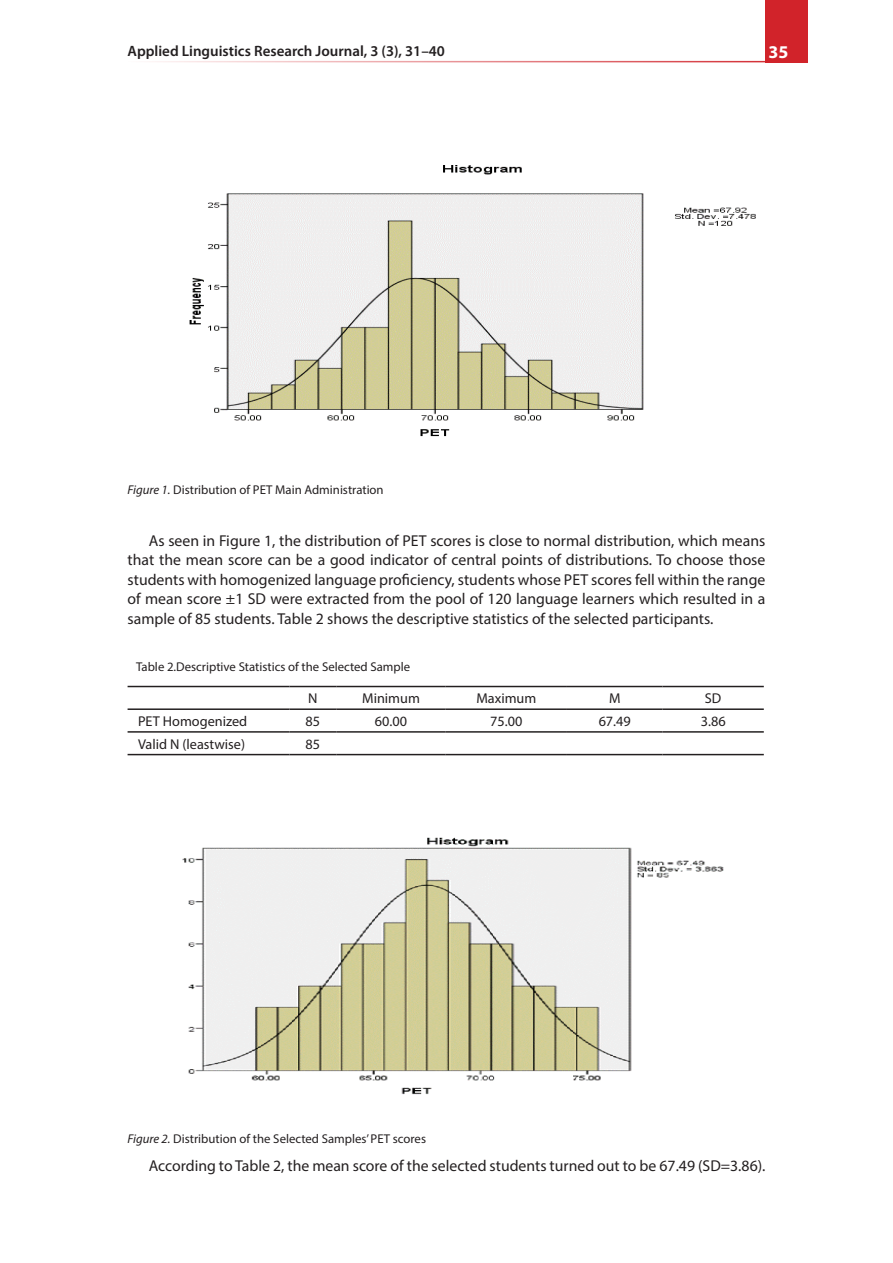
<style>
.page{position:relative;width:893px;height:1263px;background:#fff}
.page>*{position:absolute;margin:0;border:0;box-sizing:border-box;transform-origin:0 0}
.t1{font:700 18px "Myriad Pro";color:#fff}
.ANA_METIN{font:15.75px/19.5px "Myriad Pro";color:#231f20;text-align:justify}
.t2{font:600 15px "Myriad Pro";color:#231f20}
.t3{font:14.25px "Myriad Pro";color:#231f20}
.FIGUR_YAZISI{font:12.75px "Myriad Pro";color:#231f20}
.TABLO_BASLIGI{font:12.75px "Myriad Pro";color:#231f20}
.s1{font-style:italic}
</style>
<div class="page">
<div style="left:765px;top:0;width:43px;height:62px;background:#d1232a"></div>
<hr style="left:128px;top:61px;width:680px;height:1px;background:#d1232a">
<img style="left:189px;top:165px;width:567px;height:272px">
<svg style="left:128px;top:687px;width:636px;height:67px"></svg>
<hr style="left:128px;top:686px;width:161px;height:1px;background:#231f20">
<hr style="left:289px;top:686px;width:47px;height:1px;background:#231f20">
<hr style="left:336px;top:686px;width:110px;height:1px;background:#231f20">
<hr style="left:446px;top:686px;width:121px;height:1px;background:#231f20">
<hr style="left:567px;top:686px;width:96px;height:1px;background:#231f20">
<hr style="left:663px;top:686px;width:101px;height:1px;background:#231f20">
<hr style="left:128px;top:708px;width:161px;height:2px;background:#231f20">
<hr style="left:289px;top:708px;width:47px;height:2px;background:#231f20">
<hr style="left:336px;top:708px;width:110px;height:2px;background:#231f20">
<hr style="left:446px;top:708px;width:121px;height:2px;background:#231f20">
<hr style="left:567px;top:708px;width:96px;height:2px;background:#231f20">
<hr style="left:663px;top:708px;width:101px;height:2px;background:#231f20">
<hr style="left:128px;top:731px;width:161px;height:2px;background:#231f20">
<hr style="left:289px;top:731px;width:47px;height:2px;background:#231f20">
<hr style="left:336px;top:731px;width:110px;height:2px;background:#231f20">
<hr style="left:446px;top:731px;width:121px;height:2px;background:#231f20">
<hr style="left:567px;top:731px;width:96px;height:2px;background:#231f20">
<hr style="left:663px;top:731px;width:101px;height:2px;background:#231f20">
<hr style="left:128px;top:754px;width:161px;height:1px;background:#231f20">
<hr style="left:289px;top:754px;width:47px;height:1px;background:#231f20">
<hr style="left:336px;top:754px;width:110px;height:1px;background:#231f20">
<hr style="left:446px;top:754px;width:121px;height:1px;background:#231f20">
<hr style="left:567px;top:754px;width:96px;height:1px;background:#231f20">
<hr style="left:663px;top:754px;width:101px;height:1px;background:#231f20">
<img style="left:182px;top:837px;width:542px;height:258px">
<p class="t2" style="left:128px;top:41px;width:319px">Applied Linguistics Research Journal, 3 (3), 31–40</p>
<p class="t1" style="left:768px;top:40px;width:21px">35</p>
<p class="FIGUR_YAZISI" style="left:128px;top:482px;width:258px"><span class="s1">Figure 1.</span> Distribution of PET Main Administration</p>
<p class="ANA_METIN" style="left:128px;top:530px;width:639px;text-indent:21px">As seen in Figure 1, the distribution of PET scores is close to normal distribution, which means that the mean score can be a good indicator of central points of distributions. To choose those students with homogenized language proficiency, students whose PET scores fell within the range of mean score ±1 SD were extracted from the pool of 120 language learners which resulted in a sample of 85 students. Table 2 shows the descriptive statistics of the selected participants.</p>
<p class="TABLO_BASLIGI" style="left:136px;top:659px;width:276px">Table 2.Descriptive Statistics of the Selected Sample</p>
<p class="t3" style="left:308px;top:690px;width:11px">N</p>
<p class="t3" style="left:362px;top:690px;width:59px">Minimum</p>
<p class="t3" style="left:476px;top:690px;width:61px">Maximum</p>
<p class="t3" style="left:609px;top:690px;width:13px">M</p>
<p class="t3" style="left:705px;top:690px;width:18px">SD</p>
<p class="t3" style="left:138px;top:712px;width:111px">PET Homogenized</p>
<p class="t3" style="left:306px;top:712px;width:16px">85</p>
<p class="t3" style="left:375px;top:712px;width:34px">60.00</p>
<p class="t3" style="left:490px;top:712px;width:34px">75.00</p>
<p class="t3" style="left:599px;top:712px;width:34px">67.49</p>
<p class="t3" style="left:701px;top:712px;width:26px">3.86</p>
<p class="t3" style="left:138px;top:735px;width:109px">Valid N (leastwise)</p>
<p class="t3" style="left:306px;top:735px;width:16px">85</p>
<p class="FIGUR_YAZISI" style="left:128px;top:1131px;width:300px"><span class="s1">Figure 2.</span> Distribution of the Selected Samples’ PET scores</p>
<p class="ANA_METIN" style="left:149px;top:1156px;width:618px">According to Table 2, the mean score of the selected students turned out to be 67.49 (SD=3.86).</p>
</div>
